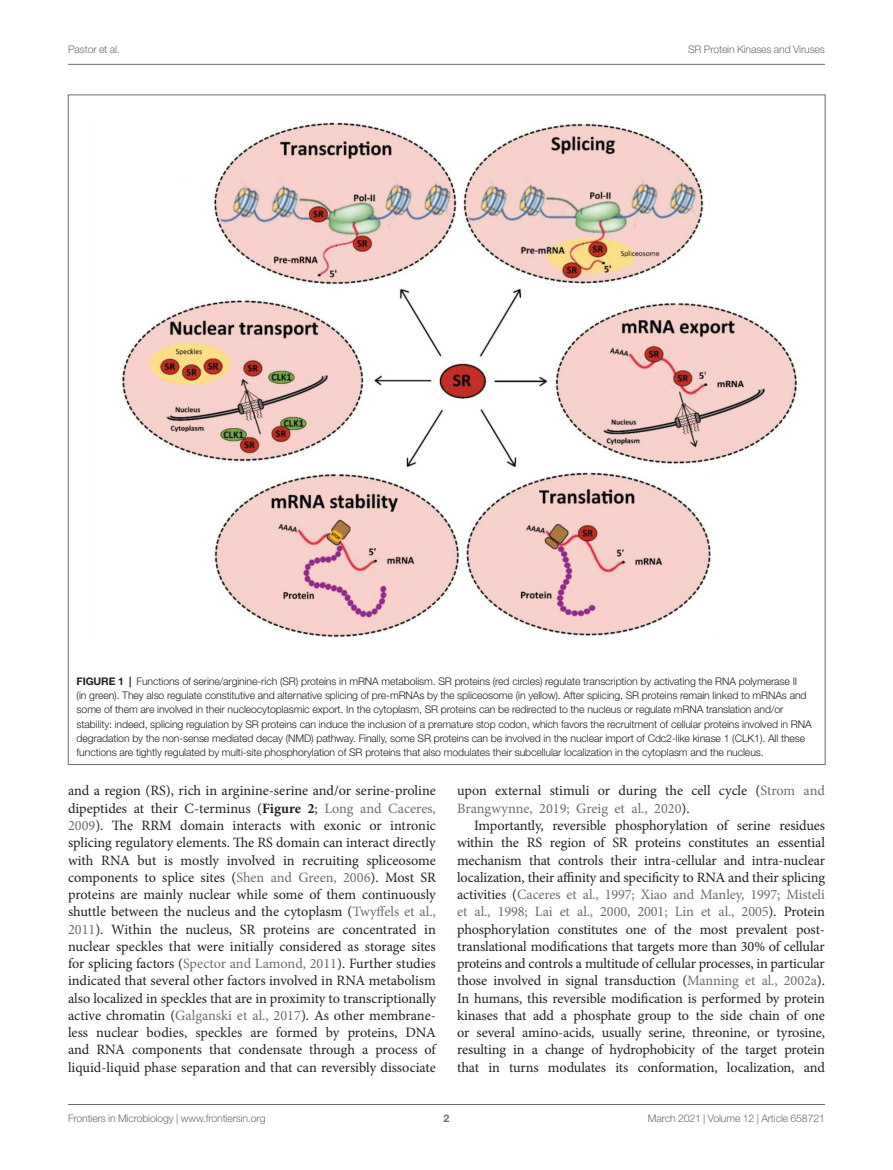
<style>
.page{position:relative;width:893px;height:1170px;background:#fff}
.page>*{position:absolute;margin:0;border:0;box-sizing:border-box;transform-origin:0 0}
.TEXT_FLUSH{font:14.25px/17.2px "Minion Pro";color:#231f20;text-align:justify}
.TEXT{font:14.25px/17.2px "Minion Pro";letter-spacing:-.01em;color:#231f20;text-align:justify}
.FIG_LEG{font:300 10.5px/14.2px "Helvetica Neue LT Std";letter-spacing:-.01em;color:#231f20}
.t1{font:300 10.5px "Helvetica Neue LT Std";letter-spacing:-.015em;color:#6c6d70}
.t2{font:700 10.5px "Helvetica Neue LT Std";color:#6c6d70}
.s1{font-weight:700}
.s2{color:#6c6d70}
</style>
<div class="page">
<hr style="left:68px;top:64px;width:757px;height:1px;background:#6c6d70">
<hr style="left:68px;top:1104px;width:757px;height:1px;background:#6c6d70">
<img style="left:122px;top:122px;width:675px;height:516px">
<p class="t1" style="left:68px;top:42px;width:53px">Pastor et al.</p>
<p class="t1" style="left:688px;top:42px;width:138px">SR Protein Kinases and Viruses</p>
<p class="FIG_LEG" style="left:77px;top:673px;width:737px"><span class="s1">FIGURE 1 |</span> Functions of serine/arginine-rich (SR) proteins in mRNA metabolism. SR proteins (red circles) regulate transcription by activating the RNA polymerase II<br>(in green). They also regulate constitutive and alternative splicing of pre-mRNAs by the spliceosome (in yellow). After splicing, SR proteins remain linked to mRNAs and some of them are involved in their nucleocytoplasmic export. In the cytoplasm, SR proteins can be redirected to the nucleus or regulate mRNA translation and/or stability: indeed, splicing regulation by SR proteins can induce the inclusion of a premature stop codon, which favors the recruitment of cellular proteins involved in RNA degradation by the non-sense mediated decay (NMD) pathway. Finally, some SR proteins can be involved in the nuclear import of Cdc2-like kinase 1 (CLK1). All these functions are tightly regulated by multi-site phosphorylation of SR proteins that also modulates their subcellular localization in the cytoplasm and the nucleus.</p>
<p class="TEXT_FLUSH" style="left:68px;top:782px;width:369px">and a region (RS), rich in arginine-serine and/or serine-proline dipeptides at their C-terminus (<span class="s1">Figure 2</span>; <span class="s2">Long and Caceres, 2009</span>). The RRM domain interacts with exonic or intronic splicing regulatory elements. The RS domain can interact directly with RNA but is mostly involved in recruiting spliceosome components to splice sites (<span class="s2">Shen and Green, 2006</span>). Most SR proteins are mainly nuclear while some of them continuously shuttle between the nucleus and the cytoplasm (<span class="s2">Twyffels et al., 2011</span>). Within the nucleus, SR proteins are concentrated in nuclear speckles that were initially considered as storage sites for splicing factors (<span class="s2">Spector and Lamond, 2011</span>). Further studies indicated that several other factors involved in RNA metabolism also localized in speckles that are in proximity to transcriptionally active chromatin (<span class="s2">Galganski et al., 2017</span>). As other membrane&shy;less nuclear bodies, speckles are formed by proteins, DNA and RNA components that condensate through a process of liquid-liquid phase separation and that can reversibly dissociate</p>
<p class="TEXT_FLUSH" style="left:457px;top:782px;width:369px">upon external stimuli or during the cell cycle (<span class="s2">Strom and<br>Brangwynne, 2019; Greig et al., 2020</span>).</p>
<p class="TEXT" style="left:457px;top:816px;width:369px;text-indent:17px">Importantly, reversible phosphorylation of serine residues within the RS region of SR proteins constitutes an essential mechanism that controls their intra-cellular and intra-nuclear localization, their affinity and specificity to RNA and their splicing activities (<span class="s2">Caceres et al., 1997; Xiao and Manley, 1997; Misteli et al., 1998; Lai et al., 2000, 2001; Lin et al., 2005</span>). Protein phosphorylation constitutes one of the most prevalent post&shy;translational modifications that targets more than 30% of cellular proteins and controls a multitude of cellular processes, in particular those involved in signal transduction (<span class="s2">Manning et al., 2002a</span>).<br>In humans, this reversible modification is performed by protein kinases that add a phosphate group to the side chain of one or several amino-acids, usually serine, threonine, or tyrosine, resulting in a change of hydrophobicity of the target protein that in turns modulates its conformation, localization, and</p>
<p class="t1" style="left:68px;top:1111px;width:199px">Frontiers in Microbiology | www.frontiersin.org</p>
<p class="t2" style="left:444px;top:1111px;width:7px">2</p>
<p class="t1" style="left:648px;top:1111px;width:178px">March 2021 | Volume 12 | Article 658721</p>
</div>
